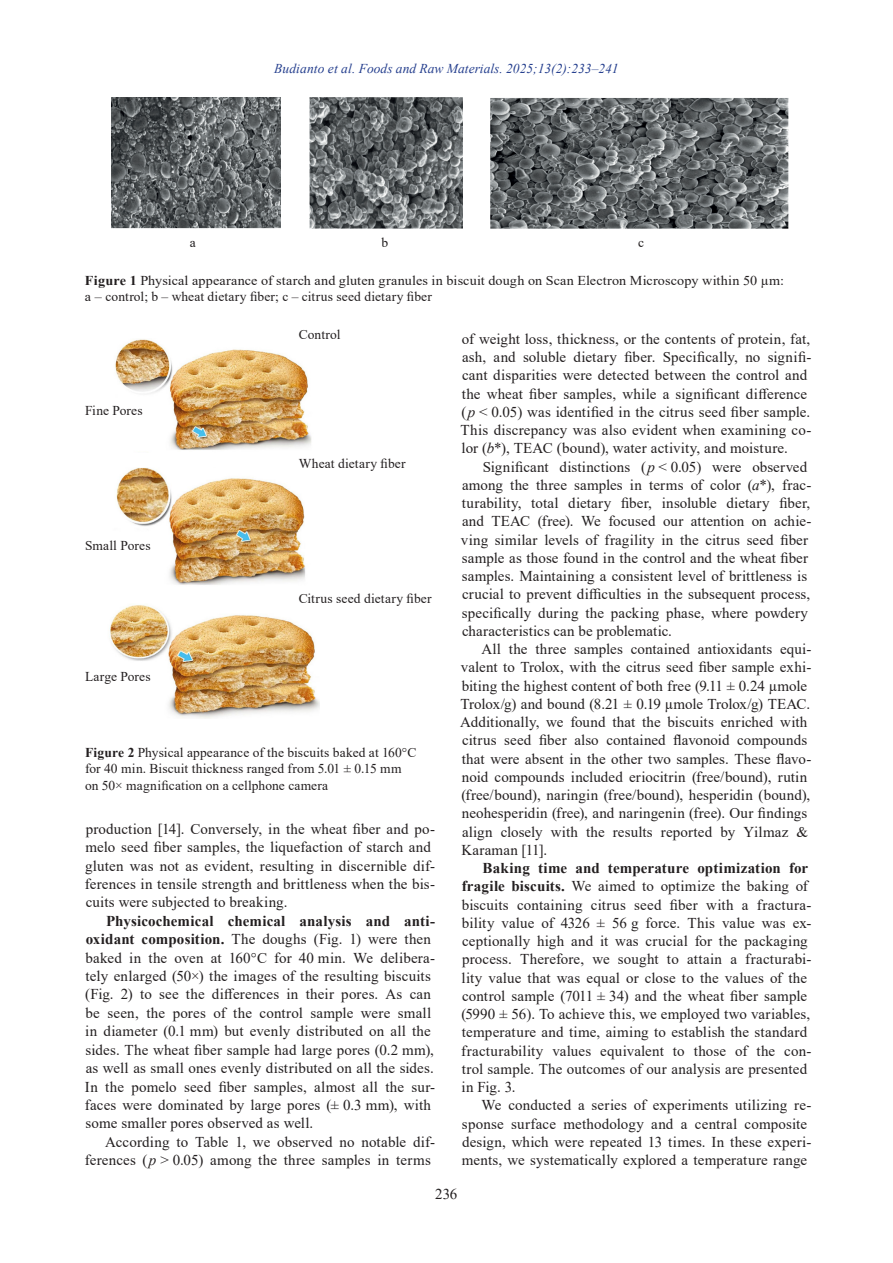
<style>
.page{position:relative;width:893px;height:1263px;background:#fff}
.page>*{position:absolute;margin:0;border:0;box-sizing:border-box;transform-origin:0 0}
.Основной__перенос{font:15px/18.3px "Times New Roman";letter-spacing:.01em;color:#231f20}
.Под_рисунок{font:13.5px/16.5px "Times New Roman";letter-spacing:.01em;color:#231f20}
.Под_рисунок-2{font:13.5px/16.5px "Times New Roman";letter-spacing:.01em;color:#231f20;scale:1.05 1}
.t1{font:italic 13.5px "Times New Roman";color:#253f8e}
.s1{font-weight:700}
.s2{font-style:italic}
</style>
<div class="page">
<img style="left:309px;top:98px;width:153px;height:130px">
<img style="left:111px;top:98px;width:170px;height:130px">
<img style="left:490px;top:98px;width:298px;height:130px">
<img style="left:115px;top:339px;width:197px;height:111px">
<img style="left:116px;top:468px;width:190px;height:117px">
<img style="left:110px;top:605px;width:210px;height:113px">
<p class="t1" style="left:274px;top:59px;width:346px">Budianto et al. Foods and Raw Materials. 2025;13(2):233–241</p>
<p class="Под_рисунок" style="left:190px;top:234px;width:7px">a</p>
<p class="Под_рисунок" style="left:381px;top:234px;width:8px">b</p>
<p class="Под_рисунок" style="left:638px;top:234px;width:7px">c</p>
<p class="Под_рисунок-2" style="left:85px;top:272px;width:667px"><span class="s1">Figure 1</span> Physical appearance of starch and gluten granules in biscuit dough on Scan Electron Microscopy within 50 µm: a – control; b – wheat dietary fiber; c – citrus seed dietary fiber</p>
<p class="Под_рисунок" style="left:85px;top:402px;width:59px">Fine Pores</p>
<p class="Под_рисунок" style="left:85px;top:537px;width:67px">Small Pores</p>
<p class="Под_рисунок" style="left:85px;top:668px;width:67px">Large Pores</p>
<p class="Под_рисунок" style="left:299px;top:326px;width:43px">Control</p>
<p class="Под_рисунок" style="left:299px;top:454px;width:108px">Wheat dietary fiber</p>
<p class="Под_рисунок" style="left:299px;top:590px;width:134px">Citrus seed dietary fiber</p>
<p class="Под_рисунок" style="left:85px;top:743px;width:333px"><span class="s1">Figure 2</span> Physical appearance of the biscuits baked at 160°C for 40 min. Biscuit thickness ranged from 5.01 ± 0.15 mm on 50× magnification on a cellphone camera</p>
<p class="Основной__перенос" style="left:85px;top:819px;width:352px">production [14]. Conversely, in the wheat fiber and po&shy;melo seed fiber samples, the liquefaction of starch and gluten was not as evident, resulting in discernible dif&shy;ferences in tensile strength and brittleness when the bis&shy;cuits were subjected to breaking.</p>
<p class="Основной__перенос" style="left:85px;top:911px;width:352px;text-indent:21px"><span class="s1">Physicochemical chemical analysis and anti&shy;oxidant composition.</span> The doughs (Fig. 1) were then baked in the oven at 160°C for 40 min. We delibera&shy;tely enlarged (50×) the images of the resulting biscuits (Fig. 2) to see the differences in their pores. As can be seen, the pores of the control sample were small in diameter (0.1 mm) but evenly distributed on all the sides. The wheat fiber sample had large pores (0.2 mm), as well as small ones evenly distributed on all the sides.<br>In the pomelo seed fiber samples, almost all the sur&shy;faces were dominated by large pores (± 0.3 mm), with some smaller pores observed as well.</p>
<p class="Основной__перенос" style="left:85px;top:1132px;width:352px;text-align:right">According to Table 1, we observed no notable dif&shy;ferences (<span class="s2">p</span> &gt; 0.05) among the three samples in terms</p>
<p class="Основной__перенос" style="left:461px;top:329px;width:352px">of weight loss, thickness, or the contents of protein, fat, ash, and soluble dietary fiber. Specifically, no signifi&shy;cant disparities were detected between the control and the wheat fiber samples, while a significant difference (<span class="s2">p</span> &lt; 0.05) was identified in the citrus seed fiber sample.<br>This discrepancy was also evident when examining co&shy;lor (<span class="s2">b</span>*), TEAC (bound), water activity, and moisture.</p>
<p class="Основной__перенос" style="left:461px;top:457px;width:352px;text-indent:22px">Significant distinctions (<span class="s2">p</span> &lt; 0.05) were observed among the three samples in terms of color (<span class="s2">a</span>*), frac&shy;turability, total dietary fiber, insoluble dietary fiber, and TEAC (free). We focused our attention on achie&shy;ving similar levels of fragility in the citrus seed fiber sample as those found in the control and the wheat fiber samples. Maintaining a consistent level of brittleness is crucial to prevent difficulties in the subsequent process, specifically during the packing phase, where powdery characteristics can be problematic.</p>
<p class="Основной__перенос" style="left:460px;top:639px;width:353px;text-indent:21px">All the three samples contained antioxidants equi&shy;valent to Trolox, with the citrus seed fiber sample exhi&shy;biting the highest content of both free (9.11 ± 0.24 µmole Trolox/g) and bound (8.21 ± 0.19 µmole Trolox/g) TEAC.<br>Additionally, we found that the biscuits enriched with citrus seed fiber also contained flavonoid compounds that were absent in the other two samples. These flavo&shy;noid compounds included eriocitrin (free/bound), rutin (free/bound), naringin (free/bound), hesperidin (bound), neohesperidin (free), and naringenin (free). Our findings align closely with the results reported by Yilmaz &amp; Karaman [11].</p>
<p class="Основной__перенос" style="left:461px;top:858px;width:352px;text-indent:21px"><span class="s1">Baking time and temperature optimization for fragile biscuits.</span> We aimed to optimize the baking of biscuits containing citrus seed fiber with a fractura&shy;bility value of 4326 ± 56 g force. This value was ex&shy;ceptionally high and it was crucial for the packaging process. Therefore, we sought to attain a fracturabi&shy;lity value that was equal or close to the values of the control sample (7011 ± 34) and the wheat fiber sample (5990 ± 56). To achieve this, we employed two variables, temperature and time, aiming to establish the standard fracturability values equivalent to those of the con&shy;trol sample. The outcomes of our analysis are presented in Fig. 3.</p>
<p class="Основной__перенос" style="left:462px;top:1096px;width:351px;text-indent:20px">We conducted a series of experiments utilizing re&shy;sponse surface methodology and a central composite design, which were repeated 13 times. In these experi&shy;ments, we systematically explored a temperature range</p>
<p class="Основной__перенос" style="left:435px;top:1184px;width:24px">236</p>
</div>
